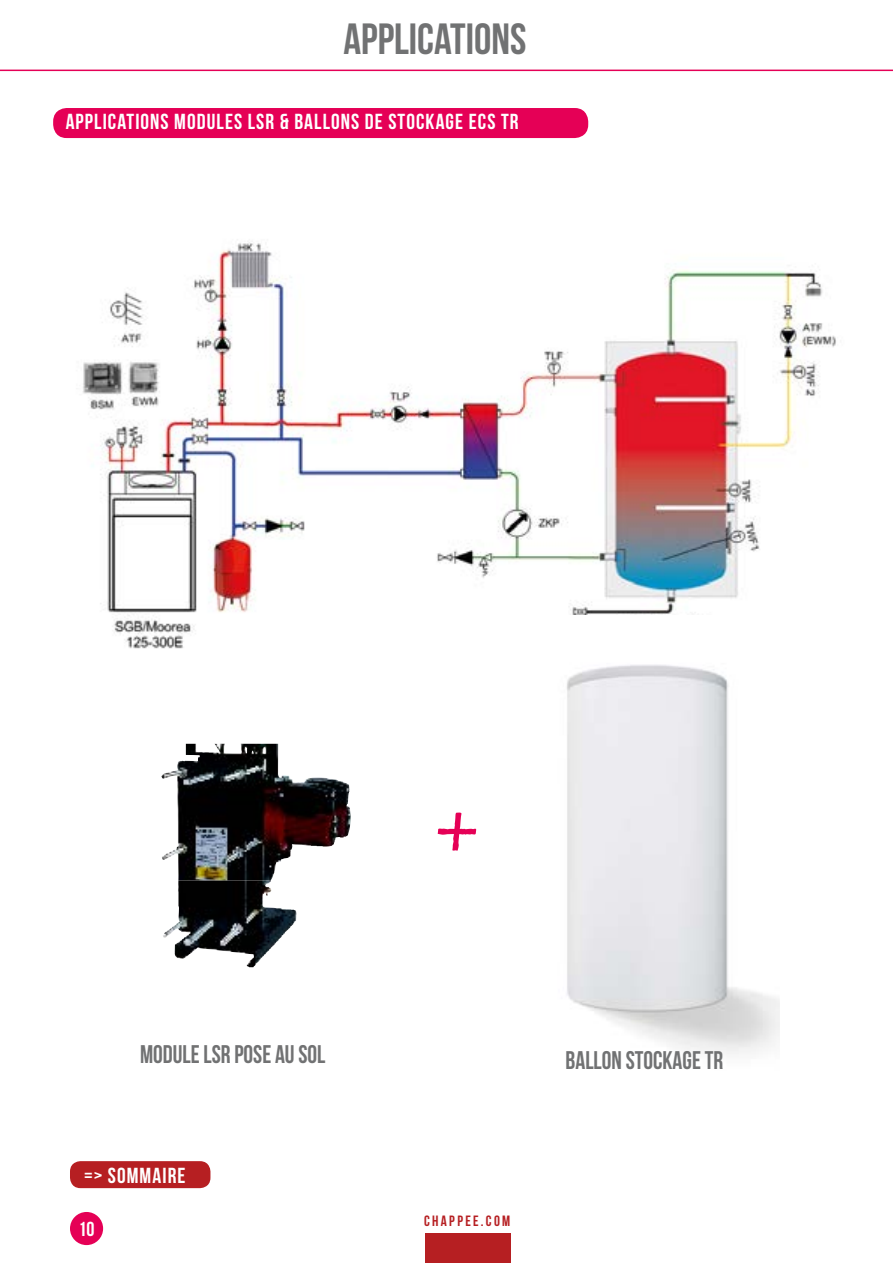
<style>
.page{position:relative;width:893px;height:1263px;background:#fff}
.page>*{position:absolute;margin:0;border:0;box-sizing:border-box;transform-origin:0 0}
.t1{font:84px "Mistral";color:#e50056}
.t2{font:700 43.65px "Bebas Neue";color:#717273}
.t3{font:700 25.5px "Bebas Neue";color:#717273;scale:.96 1}
.t4{font:700 21.75px "Bebas Neue";letter-spacing:.05em;color:#fff}
.t5{font:700 20.25px "Bebas Neue";color:#fff}
.t6{font:700 15px "Bebas Neue";letter-spacing:.155em;color:#b61f22}
</style>
<div class="page">
<div style="left:70px;top:1212px;width:33px;height:33px;background:#e50056;border-radius:50%"></div>
<div style="left:425px;top:1234px;width:85px;height:29px;background:#b61f22"></div>
<img style="left:83px;top:242px;width:753px;height:407px">
<img style="left:535px;top:615px;width:245px;height:439px">
<div style="left:53px;top:108px;width:535px;height:30px;background:#e50056;border-radius:14px"></div>
<img style="left:161px;top:744px;width:190px;height:136px">
<img style="left:163px;top:880px;width:134px;height:87px">
<hr style="left:0;top:70px;width:893px;height:1px;background:#e50056">
<div style="left:70px;top:1161px;width:140px;height:27px;background:#b61f22;border-radius:10px"></div>
<h2 class="t2" style="left:343px;top:15px;width:184px">APPLICATIONS</h2>
<p class="t4" style="left:66px;top:110px;width:454px">APPLICATIONS MODULES LSR &amp; BALLONS DE STOCKAGE ECS TR</p>
<h1 class="t1" style="left:436px;top:783px;width:43px">+</h1>
<p class="t3" style="left:140px;top:1040px;width:195px">MODULE LSR POSE AU SOL</p>
<p class="t3" style="left:566px;top:1046px;width:166px">BALLON STOCKAGE TR</p>
<p class="t4" style="left:84px;top:1163px;width:103px">=&gt; SOMMAIRE</p>
<p class="t5" style="left:79px;top:1218px;width:18px">10</p>
<p class="t6" style="left:424px;top:1213px;width:88px">CHAPPEE.COM</p>
</div>
